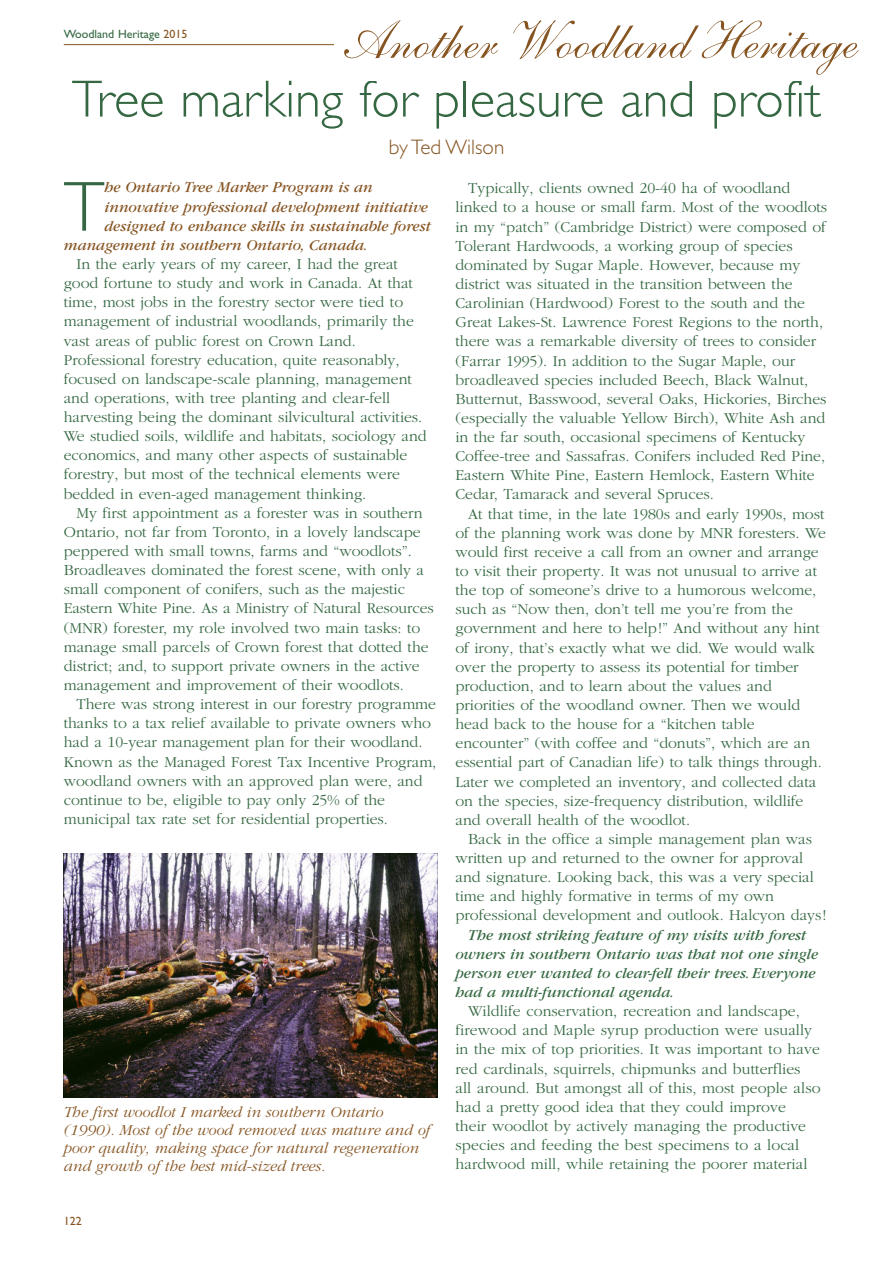
<style>
.page{position:relative;width:893px;height:1263px;background:#fff}
.page>*{position:absolute;margin:0;border:0;box-sizing:border-box;transform-origin:0 0}
.t1{font:300 71.25px "Gill Sans";color:#356842}
.t2{font:54px "Shelley Andante Script";color:#865421}
.t3{font:300 52.5px "Gill Sans";color:#356842}
.t4{font:300 21px "Gill Sans";color:#865421}
.t5{font:300 15.75px/19.2px "Garamond";color:#356842}
.t6{font:italic 15.75px/19.2px "Garamond";color:#356842}
.t7{font:italic 300 15.75px/18px "Garamond";color:#865421}
.t8{font:italic 15.75px "Garamond";color:#865421}
.t9{font:12px "Gill Sans";color:#356842}
.t10{font:12px "Gill Sans";color:#865421}
.s1{color:#865421}
</style>
<div class="page">
<hr style="left:64px;top:44px;width:765px;height:1px;background:#865421">
<div style="left:335px;top:26px;width:558px;height:55px;background:#fff"></div>
<img style="left:64px;top:854px;width:373px;height:244px">
<p class="t9" style="left:64px;top:30px;width:125px">Woodland Heritage <span class="s1">2015</span></p>
<h2 class="t2" style="left:336px;top:21px;width:515px">Another Woodland Heritage</h2>
<h3 class="t3" style="left:72px;top:79px;width:751px">Tree marking for pleasure and profit</h3>
<h3 class="t4" style="left:389px;top:139px;width:117px">by Ted Wilson</h3>
<h1 class="t1" style="left:64px;top:180px;width:42px">T</h1>
<p class="t8" style="left:104px;top:182px;width:270px">he Ontario Tree Marker Program is an</p>
<p class="t8" style="left:104px;top:201px;width:325px">innovative professional development initiative</p>
<p class="t8" style="left:104px;top:220px;width:328px">designed to enhance skills in sustainable forest</p>
<p class="t8" style="left:64px;top:240px;width:305px">management in southern Ontario, Canada.</p>
<p class="t5" style="left:64px;top:254px;width:364px;text-indent:13px">In the early years of my career, I had the great good fortune to study and work in Canada. At that time, most jobs in the forestry sector were tied to management of industrial woodlands, primarily the vast areas of public forest on Crown Land.<br>Professional forestry education, quite reasonably, focused on landscape-scale planning, management and operations, with tree planting and clear-fell harvesting being the dominant silvicultural activities.<br>We studied soils, wildlife and habitats, sociology and economics, and many other aspects of sustainable forestry, but most of the technical elements were bedded in even-aged management thinking.</p>
<p class="t5" style="left:64px;top:503px;width:371px;text-indent:13px">My first appointment as a forester was in southern Ontario, not far from Toronto, in a lovely landscape peppered with small towns, farms and “woodlots”.<br>Broadleaves dominated the forest scene, with only a small component of conifers, such as the majestic Eastern White Pine. As a Ministry of Natural Resources (MNR) forester, my role involved two main tasks: to manage small parcels of Crown forest that dotted the district; and, to support private owners in the active management and improvement of their woodlots.</p>
<p class="t5" style="left:64px;top:694px;width:374px;text-indent:13px">There was strong interest in our forestry programme thanks to a tax relief available to private owners who had a 10-year management plan for their woodland.<br>Known as the Managed Forest Tax Incentive Program, woodland owners with an approved plan were, and continue to be, eligible to pay only 25% of the municipal tax rate set for residential properties.</p>
<p class="t7" style="left:64px;top:1102px;width:368px">The first woodlot I marked in southern Ontario (1990). Most of the wood removed was mature and of poor quality, making space for natural regeneration and growth of the best mid-sized trees.</p>
<p class="t10" style="left:64px;top:1216px;width:19px">122</p>
<p class="t5" style="left:455px;top:178px;width:373px;text-indent:13px">Typically, clients owned 20-40 ha of woodland linked to a house or small farm. Most of the woodlots in my “patch” (Cambridge District) were composed of Tolerant Hardwoods, a working group of species dominated by Sugar Maple. However, because my district was situated in the transition between the Carolinian (Hardwood) Forest to the south and the Great Lakes-St. Lawrence Forest Regions to the north, there was a remarkable diversity of trees to consider (Farrar 1995). In addition to the Sugar Maple, our broadleaved species included Beech, Black Walnut, Butternut, Basswood, several Oaks, Hickories, Birches (especially the valuable Yellow Birch), White Ash and in the far south, occasional specimens of Kentucky Coffee-tree and Sassafras. Conifers included Red Pine, Eastern White Pine, Eastern Hemlock, Eastern White Cedar, Tamarack and several Spruces.</p>
<p class="t5" style="left:455px;top:504px;width:372px;text-indent:13px">At that time, in the late 1980s and early 1990s, most of the planning work was done by MNR foresters. We would first receive a call from an owner and arrange to visit their property. It was not unusual to arrive at the top of someone’s drive to a humorous welcome, such as “Now then, don’t tell me you’re from the government and here to help!” And without any hint of irony, that’s exactly what we did. We would walk over the property to assess its potential for timber production, and to learn about the values and priorities of the woodland owner. Then we would head back to the house for a “kitchen table encounter” (with coffee and “donuts”, which are an essential part of Canadian life) to talk things through.<br>Later we completed an inventory, and collected data on the species, size-frequency distribution, wildlife and overall health of the woodlot.</p>
<p class="t5" style="left:455px;top:829px;width:372px;text-indent:13px">Back in the office a simple management plan was written up and returned to the owner for approval and signature. Looking back, this was a very special time and highly formative in terms of my own professional development and outlook. Halcyon days!</p>
<p class="t6" style="left:455px;top:927px;width:364px;text-indent:13px">The most striking feature of my visits with forest owners in southern Ontario was that not one single person ever wanted to clear-fell their trees. Everyone had a multi-functional agenda.</p>
<p class="t5" style="left:455px;top:1001px;width:366px;text-indent:13px">Wildlife conservation, recreation and landscape, firewood and Maple syrup production were usually in the mix of top priorities. It was important to have red cardinals, squirrels, chipmunks and butterflies<br>all around. But amongst all of this, most people also had a pretty good idea that they could improve their woodlot by actively managing the productive species and feeding the best specimens to a local hardwood mill, while retaining the poorer material</p>
</div>
